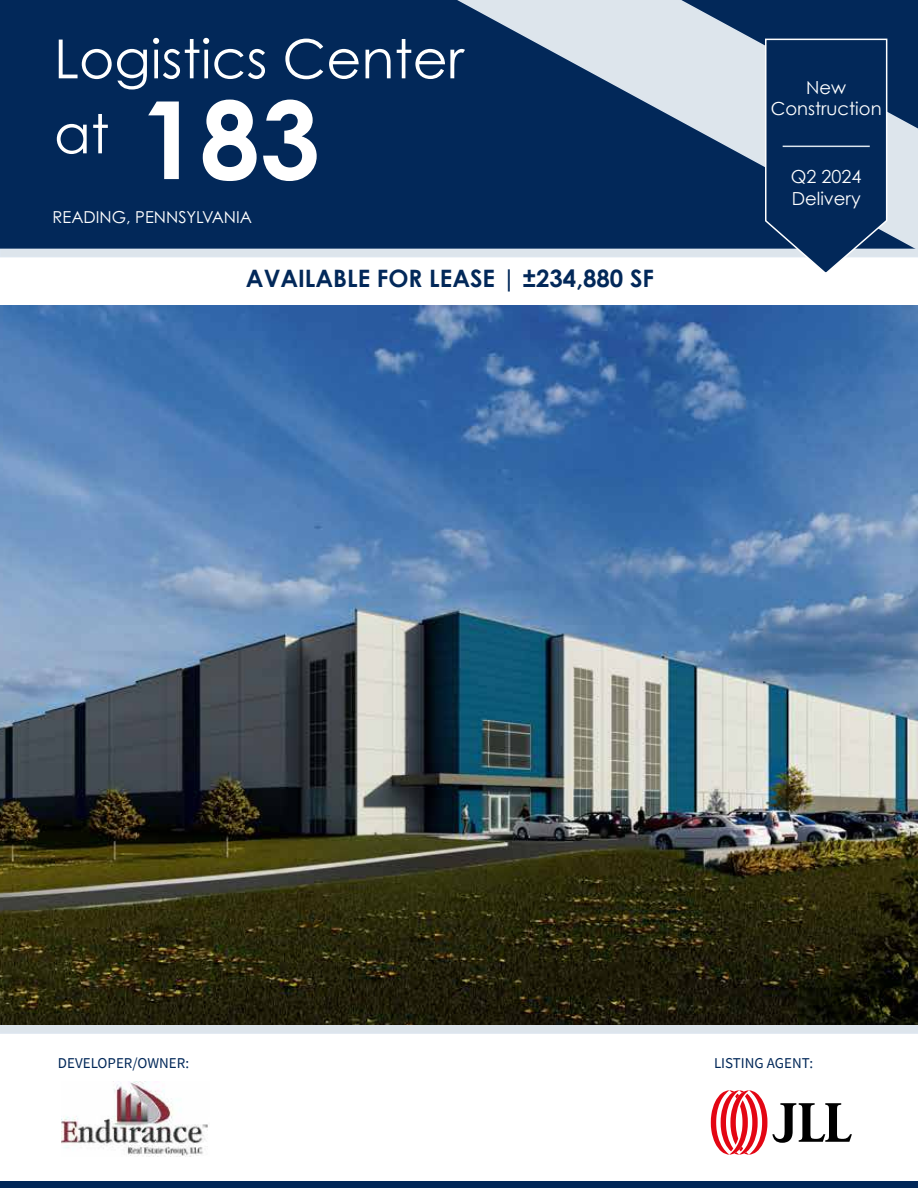
<style>
.page{position:relative;width:918px;height:1188px;background:#fff}
.page>*{position:absolute;margin:0;border:0;box-sizing:border-box;transform-origin:0 0}
.t1{font:700 108px "Century Gothic";color:#fff}
.t2{font:54px/75px "Century Gothic Pro";color:#fff}
.t3{font:700 24px "Century Gothic";color:#022859}
.t4{font:18px/21.6px "Century Gothic";color:#fff;text-align:center}
.t5{font:16.5px "Century Gothic Pro";color:#fff}
.t6{font:15px "Source Sans Pro";color:#022859}
</style>
<div class="page">
<div style="left:0;top:0;width:918px;height:256px;background:#022859"></div>
<img style="left:1px;top:305px;width:916px;height:720px">
<img style="left:61px;top:1081px;width:147px;height:75px">
<div style="left:0;top:1025px;width:918px;height:9px;background:#dde5ec"></div>
<svg style="left:457px;top:0;width:294px;height:38px"></svg>
<svg style="left:0;top:38px;width:918px;height:235px"></svg>
<hr style="left:783px;top:146px;width:87px;height:1px;background:#dde6ef">
<svg style="left:711px;top:1090px;width:141px;height:65px"></svg>
<div style="left:0;top:1181px;width:918px;height:7px;background:#022859"></div>
<h2 class="t2" style="left:54px;top:21px;width:412px">Logistics Center at</h2>
<h1 class="t1" style="left:139px;top:58px;width:183px">183</h1>
<p class="t5" style="left:52px;top:207px;width:201px">READING, PENNSYLVANIA</p>
<h3 class="t3" style="left:246px;top:260px;width:410px">AVAILABLE FOR LEASE | ±234,880 SF</h3>
<p class="t4" style="left:771px;top:76px;width:112px">New<br>Construction</p>
<p class="t4" style="left:791px;top:166px;width:72px;text-align:left">Q2 2024<br>Delivery</p>
<p class="t6" style="left:58px;top:1054px;width:133px">DEVELOPER/OWNER:</p>
<p class="t6" style="left:714px;top:1054px;width:101px">LISTING AGENT:</p>
</div>
